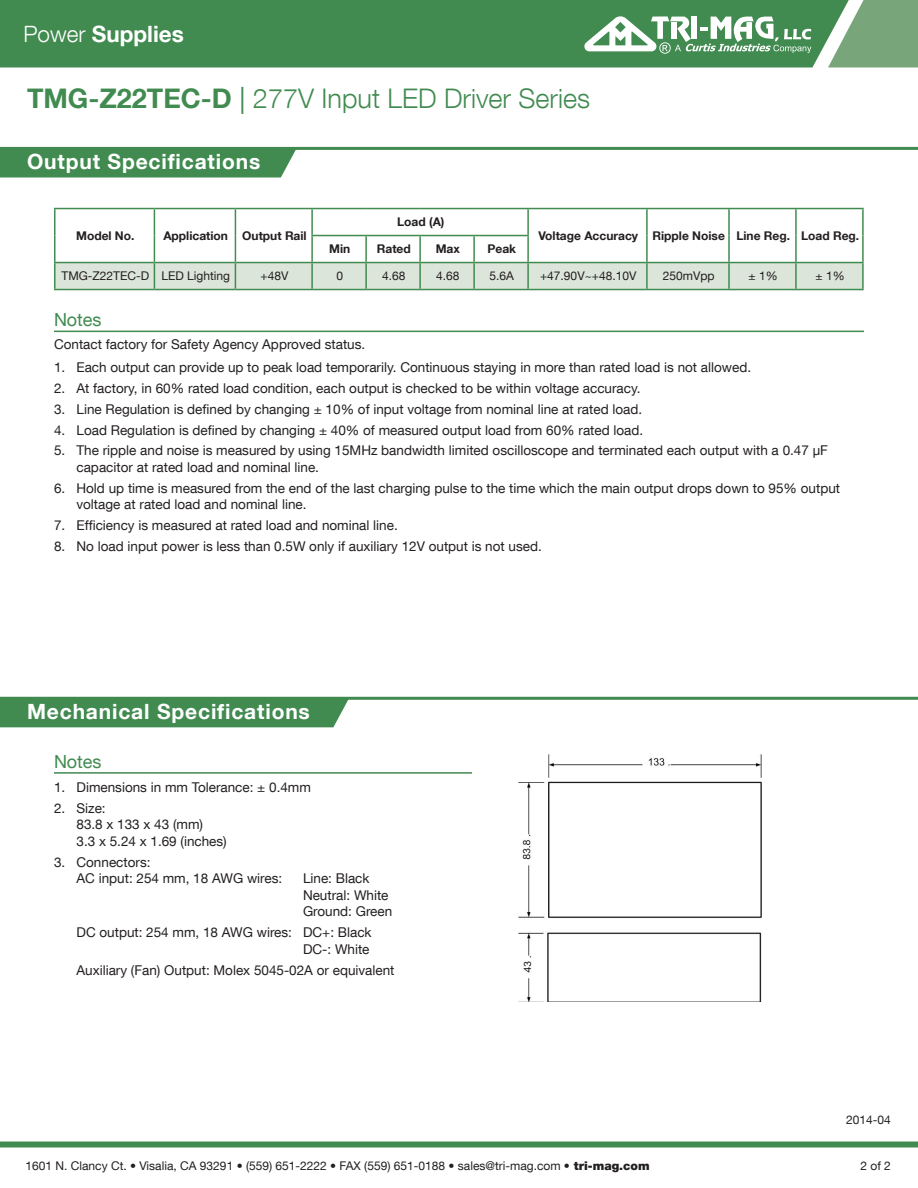
<style>
.page{position:relative;width:918px;height:1188px;background:#fff}
.page>*{position:absolute;margin:0;border:0;box-sizing:border-box;transform-origin:0 0}
.t1{font:300 27px "Helvetica Neue LT Com";color:#418b50}
.t2{font:700 22.5px "Helvetica Neue LT Com";color:#fff}
.t3{font:700 21px "Helvetica Neue LT Com";letter-spacing:.04em;color:#fff}
.Spec_Subheads{font:18px "Helvetica Neue LT Com";color:#418b50}
.Body{font:13.5px/16.5px "Helvetica Neue LT Com";color:#231f20}
.Specs{font:12px "Helvetica Neue LT Com";color:#231f20}
.Specs-2{font:700 12px "Helvetica Neue LT Com";color:#231f20}
.Body-2{font:12px "Helvetica Neue LT Com";color:#231f20}
.Table_Text{font:12px "Helvetica Neue LT Com";color:#231f20}
.s1{font-weight:300}
.s2{font-weight:700}
.s3{font-weight:400}
.s4{font-weight:900}
</style>
<div class="page">
<div style="left:856px;top:0;width:62px;height:68px;background:#78a57a"></div>
<div style="left:0;top:0;width:856px;height:68px;background:#418b50"></div>
<svg style="left:584px;top:16px;width:227px;height:38px"></svg>
<div style="left:0;top:1142px;width:918px;height:6px;background:#418b50"></div>
<hr style="left:0;top:147px;width:918px;height:3px;background:#418b50">
<div style="left:0;top:149px;width:297px;height:28px;background:#418b50"></div>
<hr style="left:0;top:697px;width:918px;height:3px;background:#418b50">
<div style="left:0;top:699px;width:349px;height:28px;background:#418b50"></div>
<hr style="left:54px;top:331px;width:810px;height:1px;background:#418b50">
<hr style="left:54px;top:208px;width:100px;height:1px;background:#418b50">
<hr style="left:54px;top:209px;width:2px;height:27px;background:#418b50">
<hr style="left:154px;top:208px;width:81px;height:1px;background:#418b50">
<hr style="left:235px;top:208px;width:77px;height:1px;background:#418b50">
<hr style="left:312px;top:208px;width:54px;height:1px;background:#418b50">
<hr style="left:366px;top:208px;width:54px;height:1px;background:#418b50">
<hr style="left:420px;top:208px;width:54px;height:1px;background:#418b50">
<hr style="left:474px;top:208px;width:54px;height:1px;background:#418b50">
<hr style="left:528px;top:208px;width:119px;height:1px;background:#418b50">
<hr style="left:647px;top:208px;width:82px;height:1px;background:#418b50">
<hr style="left:729px;top:208px;width:67px;height:1px;background:#418b50">
<hr style="left:796px;top:208px;width:68px;height:1px;background:#418b50">
<hr style="left:862px;top:209px;width:2px;height:27px;background:#418b50">
<hr style="left:54px;top:236px;width:2px;height:26px;background:#418b50">
<hr style="left:862px;top:236px;width:2px;height:26px;background:#418b50">
<hr style="left:54px;top:262px;width:100px;height:1px;background:#418b50">
<hr style="left:54px;top:263px;width:2px;height:26px;background:#418b50">
<svg style="left:55px;top:209px;width:808px;height:80px"></svg>
<hr style="left:312px;top:262px;width:54px;height:1px;background:#418b50">
<hr style="left:311px;top:263px;width:2px;height:26px;background:#418b50">
<hr style="left:366px;top:262px;width:54px;height:1px;background:#418b50">
<hr style="left:365px;top:263px;width:2px;height:26px;background:#418b50">
<hr style="left:420px;top:262px;width:54px;height:1px;background:#418b50">
<hr style="left:419px;top:263px;width:2px;height:26px;background:#418b50">
<hr style="left:474px;top:262px;width:54px;height:1px;background:#418b50">
<hr style="left:473px;top:263px;width:2px;height:26px;background:#418b50">
<hr style="left:528px;top:262px;width:119px;height:1px;background:#418b50">
<hr style="left:527px;top:263px;width:2px;height:26px;background:#418b50">
<hr style="left:647px;top:262px;width:82px;height:1px;background:#418b50">
<hr style="left:646px;top:263px;width:2px;height:26px;background:#418b50">
<hr style="left:729px;top:262px;width:67px;height:1px;background:#418b50">
<hr style="left:728px;top:263px;width:2px;height:26px;background:#418b50">
<hr style="left:796px;top:262px;width:68px;height:1px;background:#418b50">
<hr style="left:795px;top:263px;width:2px;height:26px;background:#418b50">
<hr style="left:862px;top:263px;width:2px;height:26px;background:#418b50">
<hr style="left:54px;top:289px;width:100px;height:1px;background:#418b50">
<hr style="left:154px;top:289px;width:81px;height:1px;background:#418b50">
<hr style="left:235px;top:289px;width:77px;height:1px;background:#418b50">
<hr style="left:312px;top:289px;width:54px;height:1px;background:#418b50">
<hr style="left:366px;top:289px;width:54px;height:1px;background:#418b50">
<hr style="left:420px;top:289px;width:54px;height:1px;background:#418b50">
<hr style="left:474px;top:289px;width:54px;height:1px;background:#418b50">
<hr style="left:528px;top:289px;width:119px;height:1px;background:#418b50">
<hr style="left:647px;top:289px;width:82px;height:1px;background:#418b50">
<hr style="left:729px;top:289px;width:67px;height:1px;background:#418b50">
<hr style="left:796px;top:289px;width:68px;height:1px;background:#418b50">
<hr style="left:54px;top:772px;width:418px;height:2px;background:#418b50">
<img style="left:519px;top:755px;width:243px;height:247px">
<h2 class="t2" style="left:23px;top:20px;width:162px"><span class="s1">Power</span> Supplies</h2>
<h1 class="t1" style="left:27px;top:82px;width:565px"><span class="s2">TMG-Z22TEC-D</span> <span class="s3">|</span> 277V Input LED Driver Series</h1>
<p class="t3" style="left:27px;top:149px;width:235px">Output Specifications</p>
<p class="Specs-2" style="left:76px;top:228px;width:60px">Model No.</p>
<p class="Specs-2" style="left:163px;top:228px;width:66px">Application</p>
<p class="Specs-2" style="left:242px;top:228px;width:66px">Output Rail</p>
<p class="Specs-2" style="left:397px;top:214px;width:49px">Load (A)</p>
<p class="Specs-2" style="left:329px;top:241px;width:23px">Min</p>
<p class="Specs-2" style="left:377px;top:241px;width:35px">Rated</p>
<p class="Specs-2" style="left:436px;top:241px;width:26px">Max</p>
<p class="Specs-2" style="left:488px;top:241px;width:30px">Peak</p>
<p class="Specs-2" style="left:538px;top:228px;width:101px">Voltage Accuracy</p>
<p class="Specs-2" style="left:653px;top:228px;width:74px">Ripple Noise</p>
<p class="Specs-2" style="left:736px;top:228px;width:55px">Line Reg.</p>
<p class="Specs-2" style="left:801px;top:228px;width:60px">Load Reg.</p>
<p class="Specs" style="left:61px;top:269px;width:89px">TMG-Z22TEC-D</p>
<p class="Specs" style="left:161px;top:269px;width:70px">LED Lighting</p>
<p class="Specs" style="left:261px;top:269px;width:29px">+48V</p>
<p class="Specs" style="left:337px;top:269px;width:8px">0</p>
<p class="Specs" style="left:382px;top:269px;width:25px">4.68</p>
<p class="Table_Text" style="left:436px;top:269px;width:25px">4.68</p>
<p class="Specs" style="left:490px;top:269px;width:26px">5.6A</p>
<p class="Specs" style="left:540px;top:269px;width:98px">+47.90V~+48.10V</p>
<p class="Specs" style="left:663px;top:269px;width:53px">250mVpp</p>
<p class="Specs" style="left:749px;top:269px;width:31px">± 1%</p>
<p class="Specs" style="left:816px;top:269px;width:31px">± 1%</p>
<p class="Spec_Subheads" style="left:54px;top:309px;width:49px">Notes</p>
<p class="Body" style="left:54px;top:335px;width:313px">Contact factory for Safety Agency Approved status.</p>
<p class="Body" style="left:54px;top:359px;width:699px">1. Each output can provide up to peak load temporarily. Continuous staying in more than rated load is not allowed.</p>
<p class="Body" style="left:54px;top:380px;width:588px">2. At factory, in 60% rated load condition, each output is checked to be within voltage accuracy.</p>
<p class="Body" style="left:54px;top:400px;width:590px">3. Line Regulation is defined by changing ± 10% of input voltage from nominal line at rated load.</p>
<p class="Body" style="left:54px;top:421px;width:591px">4. Load Regulation is defined by changing ± 40% of measured output load from 60% rated load.</p>
<p class="Body" style="left:76px;top:442px;width:753px;text-indent:-22px">5. The ripple and noise is measured by using 15MHz bandwidth limited oscilloscope and terminated each output with a 0.47 μF capacitor at rated load and nominal line.</p>
<p class="Body" style="left:76px;top:479px;width:765px;text-indent:-22px">6. Hold up time is measured from the end of the last charging pulse to the time which the main output drops down to 95% output voltage at rated load and nominal line.</p>
<p class="Body" style="left:54px;top:517px;width:345px">7. Efficiency is measured at rated load and nominal line.</p>
<p class="Body" style="left:54px;top:537px;width:489px">8. No load input power is less than 0.5W only if auxiliary 12V output is not used.</p>
<p class="t3" style="left:27px;top:698px;width:284px">Mechanical Specifications</p>
<p class="Spec_Subheads" style="left:54px;top:750px;width:49px">Notes</p>
<p class="Body" style="left:54px;top:779px;width:258px">1. Dimensions in mm Tolerance: ± 0.4mm</p>
<p class="Body" style="left:76px;top:799px;width:152px;text-indent:-22px">2. Size:<br>83.8 x 133 x 43 (mm)<br>3.3 x 5.24 x 1.69 (inches)</p>
<p class="Body" style="left:76px;top:853px;width:207px;text-indent:-22px">3. Connectors:<br>AC input: 254 mm, 18 AWG wires:</p>
<p class="Body" style="left:303px;top:870px;width:91px">Line: Black<br>Neutral: White<br>Ground: Green</p>
<p class="Body" style="left:76px;top:924px;width:297px;text-align:right">DC output: 254 mm, 18 AWG wires: DC+: Black<br>DC-: White</p>
<p class="Body" style="left:76px;top:961px;width:320px">Auxiliary (Fan) Output: Molex 5045-02A or equivalent</p>
<p class="Body-2" style="left:846px;top:1113px;width:46px">2014-04</p>
<p class="Specs" style="left:26px;top:1159px;width:626px">1601 N. Clancy Ct. • Visalia, CA 93291 • (559) 651-2222 • FAX (559) 651-0188 • sales@tri-mag.com • <span class="s4">tri-mag.com</span></p>
<p class="Specs" style="left:861px;top:1159px;width:32px">2 of 2</p>
</div>
